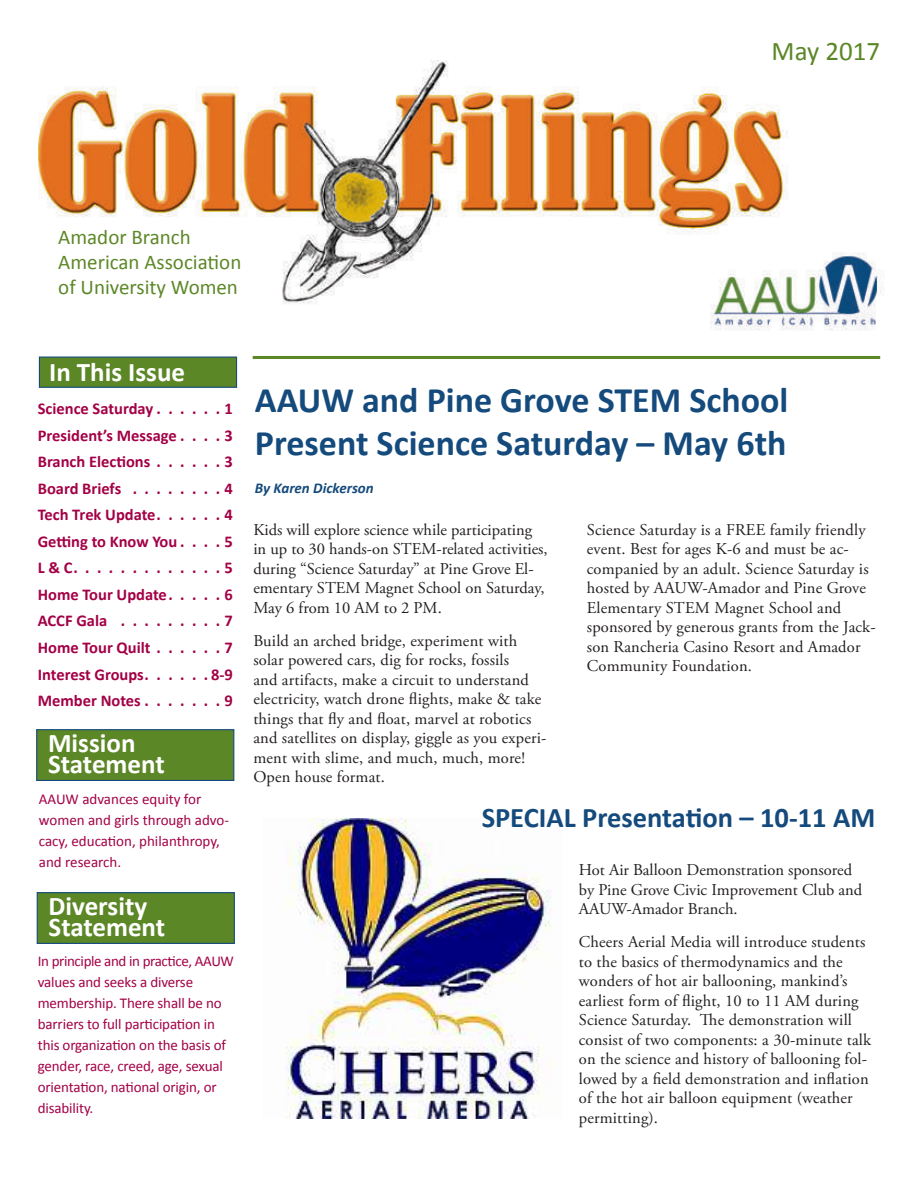
<style>
.page{position:relative;width:918px;height:1188px;background:#fff}
.page>*{position:absolute;margin:0;border:0;box-sizing:border-box;transform-origin:0 0}
.t1{font:700 36px/43.2px "Calibri";color:#144a7c}
.t2{font:700 28.5px "Calibri";color:#144a7c}
.t3{font:700 27px/21px "Calibri";color:#fff}
.t4{font:27px "Calibri";color:#5c8727}
.t5{font:21px/25.2px "Calibri";color:#5c8727}
.t6{font:16.5px/19.5px "Adobe Garamond Pro";letter-spacing:.01em;color:#231f20}
.t7{font:700 16.5px/26.5px "Calibri";color:#a30146;text-align:justify}
.t8{font:15px/21px "Calibri";letter-spacing:-.01em;color:#a30146}
.t9{font:italic 700 15px "Calibri";color:#144a7c}
</style>
<div class="page">
<img style="left:38px;top:60px;width:845px;height:271px">
<div style="left:39px;top:357px;width:198px;height:31px;background:#5c8727;border:1px solid #144a7c"></div>
<div style="left:36px;top:729px;width:198px;height:52px;background:#5c8727;border:1px solid #144a7c"></div>
<div style="left:37px;top:892px;width:198px;height:52px;background:#5c8727;border:1px solid #144a7c"></div>
<hr style="left:253px;top:356px;width:627px;height:3px;background:#5c8727">
<img style="left:286px;top:819px;width:265px;height:300px">
<h3 class="t4" style="left:772px;top:34px;width:110px">May 2017</h3>
<p class="t5" style="left:58px;top:224px;width:185px">Amador Branch<br>American Association of University Women</p>
<h3 class="t3" style="left:49px;top:361px;width:138px">In This Issue</h3>
<p class="t7" style="left:38px;top:395px;width:117px">Science Saturday</p>
<p class="t7" style="left:224px;top:395px;width:10px">1</p>
<p class="t7" style="left:38px;top:422px;width:141px">President’s Message</p>
<p class="t7" style="left:224px;top:422px;width:10px">3</p>
<p class="t7" style="left:38px;top:448px;width:114px">Branch Elections</p>
<p class="t7" style="left:38px;top:448px;width:197px;text-indent:187px">3<br>Board Briefs . . . . . . . . 4<br>Tech Trek Update</p>
<p class="t7" style="left:224px;top:502px;width:10px">4</p>
<p class="t7" style="left:38px;top:528px;width:141px">Getting to Know You</p>
<p class="t7" style="left:224px;top:528px;width:10px">5</p>
<p class="t7" style="left:38px;top:555px;width:36px">L &amp; C</p>
<p class="t7" style="left:224px;top:555px;width:10px">5</p>
<p class="t7" style="left:38px;top:581px;width:131px">Home Tour Update</p>
<p class="t7" style="left:38px;top:581px;width:197px;text-indent:187px">6<br>ACCF Gala . . . . . . . . . 7<br>Home Tour Quilt</p>
<p class="t7" style="left:224px;top:634px;width:10px">7</p>
<p class="t7" style="left:38px;top:661px;width:108px">Interest Groups</p>
<p class="t7" style="left:211px;top:661px;width:23px">8-9</p>
<p class="t7" style="left:38px;top:687px;width:105px">Member Notes</p>
<p class="t7" style="left:224px;top:687px;width:10px">9</p>
<h3 class="t3" style="left:48px;top:732px;width:118px">Mission<br>Statement</h3>
<p class="t8" style="left:39px;top:788px;width:192px">AAUW advances equity for women and girls through advo&shy;cacy, education, philanthropy, and research.</p>
<h3 class="t3" style="left:49px;top:895px;width:118px">Diversity<br>Statement</h3>
<p class="t8" style="left:38px;top:951px;width:198px">In principle and in practice, AAUW values and seeks a diverse membership. There shall be no barriers to full participation in this organization on the basis of gender, race, creed, age, sexual orientation, national origin, or disability.</p>
<h1 class="t1" style="left:255px;top:378px;width:535px">AAUW and Pine Grove STEM School<br>Present Science Saturday – May 6th</h1>
<p class="t9" style="left:255px;top:478px;width:120px">By Karen Dickerson</p>
<p class="t6" style="left:253px;top:520px;width:296px">Kids will explore science while participating in up to 30 hands-on STEM-related activities, during “Science Saturday” at Pine Grove El&shy;ementary STEM Magnet School on Saturday, May 6 from 10 AM to 2 PM.</p>
<p class="t6" style="left:253px;top:631px;width:295px">Build an arched bridge, experiment with solar powered cars, dig for rocks, fossils<br>and artifacts, make a circuit to understand electricity, watch drone flights, make &amp; take things that fly and float, marvel at robotics and satellites on display, giggle as you experi&shy;ment with slime, and much, much, more!<br>Open house format.</p>
<p class="t6" style="left:587px;top:520px;width:290px">Science Saturday is a FREE family friendly event. Best for ages K-6 and must be ac&shy;companied by an adult. Science Saturday is hosted by AAUW-Amador and Pine Grove Elementary STEM Magnet School and sponsored by generous grants from the Jack&shy;son Rancheria Casino Resort and Amador Community Foundation.</p>
<h2 class="t2" style="left:482px;top:799px;width:395px">SPECIAL Presentation – 10-11 AM</h2>
<p class="t6" style="left:579px;top:861px;width:285px">Hot Air Balloon Demonstration sponsored by Pine Grove Civic Improvement Club and<br>AAUW-Amador Branch.</p>
<p class="t6" style="left:579px;top:933px;width:294px">Cheers Aerial Media will introduce students to the basics of thermodynamics and the wonders of hot air ballooning, mankind’s earliest form of flight, 10 to 11 AM during Science Saturday. The demonstration will consist of two components: a 30-minute talk on the science and history of ballooning fol&shy;lowed by a field demonstration and inflation of the hot air balloon equipment (weather permitting).</p>
</div>
